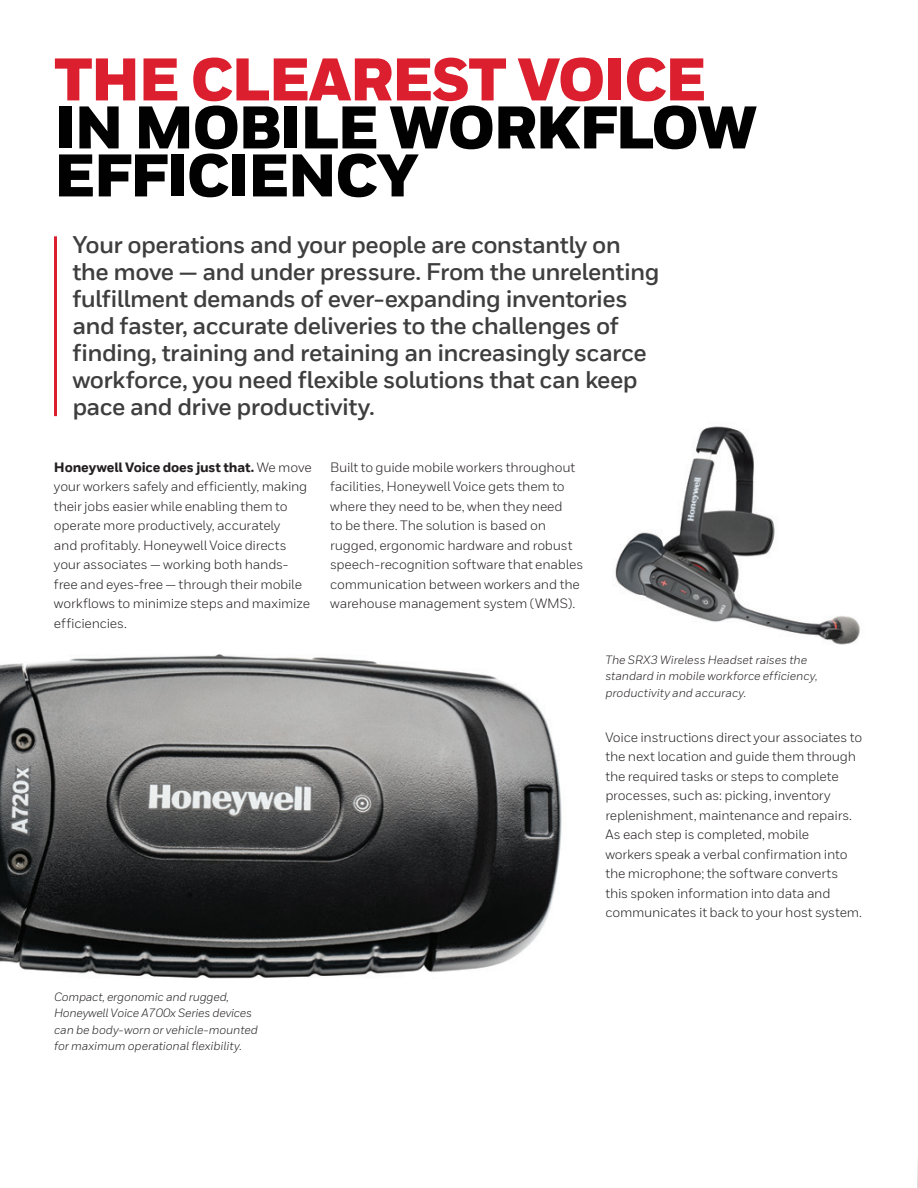
<style>
.page{position:relative;width:918px;height:1188px;background:#fff}
.page>*{position:absolute;margin:0;border:0;box-sizing:border-box;transform-origin:0 0}
._06_Inside__Heading{font:900 60px/48px "Honeywell Sans";letter-spacing:-.03em;color:#010101}
._08_Inside__Intro_Te{font:700 24px/27px "Honeywell Sans TT";letter-spacing:-.025em;color:#3e3e3f}
._10_Inside__Body_Tex{font:13.5px/19.5px "Honeywell Sans TT";letter-spacing:-.015em;color:#231f20}
._16_Inside__Product{font:italic 12px/16.5px "Honeywell Sans TT";letter-spacing:-.01em;color:#231f20}
.s1{color:#dc1f2e}
.s2{font-weight:800}
</style>
<div class="page">
<img style="left:615px;top:426px;width:245px;height:219px">
<svg style="left:917px;top:1162px;width:1px;height:26px"></svg>
<img style="left:0;top:654px;width:562px;height:325px">
<hr style="left:54px;top:236px;width:3px;height:180px;background:#dc1f2e">
<p class="_06_Inside__Heading" style="left:54px;top:58px;width:705px"><span class="s1">THE CLEAREST VOICE<br></span>IN MOBILE WORKFLOW<br>EFFICIENCY</p>
<p class="_08_Inside__Intro_Te" style="left:72px;top:232px;width:589px">Your operations and your people are constantly on the move — and under pressure. From the unrelenting fulfillment demands of ever-expanding inventories and faster, accurate deliveries to the challenges of finding, training and retaining an increasingly scarce workforce, you need flexible solutions that can keep pace and drive productivity.</p>
<p class="_10_Inside__Body_Tex" style="left:54px;top:457px;width:259px"><span class="s2">Honeywell Voice does just that.</span> We move your workers safely and efficiently, making their jobs easier while enabling them to operate more productively, accurately<br>and profitably. Honeywell Voice directs your associates — working both hands&shy;free and eyes-free — through their mobile workflows to minimize steps and maximize efficiencies.</p>
<p class="_10_Inside__Body_Tex" style="left:330px;top:457px;width:255px">Built to guide mobile workers throughout facilities, Honeywell Voice gets them to where they need to be, when they need<br>to be there. The solution is based on rugged, ergonomic hardware and robust speech-recognition software that enables communication between workers and the warehouse management system (WMS).</p>
<p class="_16_Inside__Product" style="left:605px;top:651px;width:214px">The SRX3 Wireless Headset raises the standard in mobile workforce efficiency, productivity and accuracy.</p>
<p class="_10_Inside__Body_Tex" style="left:605px;top:727px;width:258px">Voice instructions direct your associates to the next location and guide them through the required tasks or steps to complete processes, such as: picking, inventory replenishment, maintenance and repairs.<br>As each step is completed, mobile<br>workers speak a verbal confirmation into the microphone; the software converts this spoken information into data and communicates it back to your host system.</p>
<p class="_16_Inside__Product" style="left:54px;top:988px;width:206px">Compact, ergonomic and rugged, Honeywell Voice A700x Series devices can be body-worn or vehicle-mounted for maximum operational flexibility.</p>
</div>
